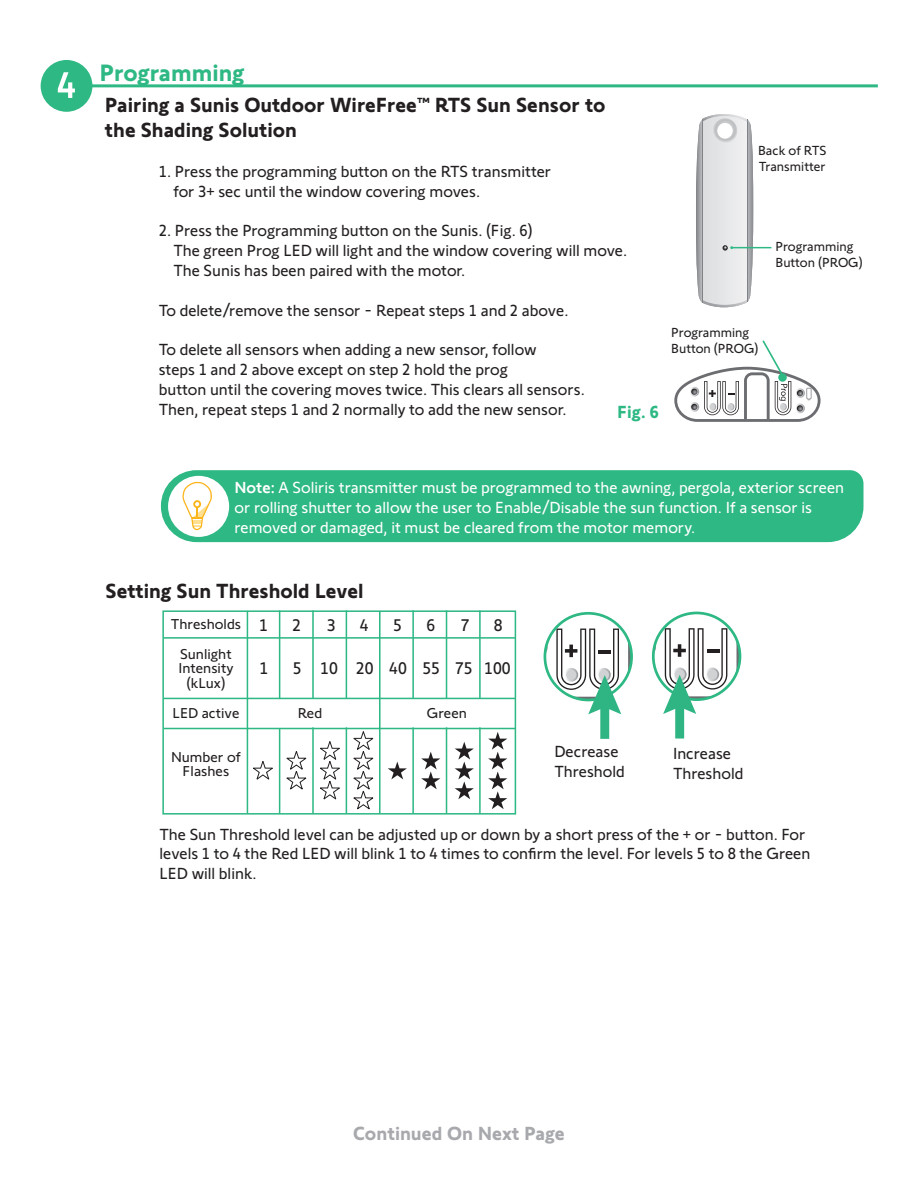
<style>
.page{position:relative;width:918px;height:1188px;background:#fff}
.page>*{position:absolute;margin:0;border:0;box-sizing:border-box;transform-origin:0 0}
.t1{font:700 24.3px "Somfy Sans";letter-spacing:-.005em;color:#2db884}
.t2{font:700 21px/25.2px "Somfy Sans";color:#231f20}
.t3{font:700 19.5px "Somfy Sans";color:#a8a9ad}
.t4{font:700 18px "Somfy Sans";color:#2db884}
.t5{font:17.4px "Somfy Sans";color:#231f20}
.t6{font:16.5px/19.8px "Somfy Sans";color:#231f20}
.t7{font:16.5px/19.8px "Somfy Sans";color:#fff}
.t8{font:14.7px/14.7px "Somfy Sans";color:#231f20;text-align:center}
.t9{font:13.5px/16.2px "Somfy Sans";color:#231f20}
.s1{font-weight:400}
.s2{font-weight:500}
</style>
<div class="page">
<div style="left:41px;top:60px;width:51px;height:52px;background:#2db884;border-radius:50%"></div>
<hr style="left:84px;top:84px;width:794px;height:3px;background:#2db884">
<img style="left:748px;top:120px;width:6px;height:182px">
<img style="left:702px;top:300px;width:45px;height:7px">
<img style="left:696px;top:119px;width:6px;height:183px">
<img style="left:702px;top:114px;width:45px;height:8px">
<img style="left:713px;top:118px;width:24px;height:25px;border-radius:12px">
<div style="left:717px;top:123px;width:16px;height:16px;background:#fff;border-radius:50%"></div>
<hr style="left:702px;top:119px;width:1px;height:183px;background:#808285">
<hr style="left:747px;top:119px;width:1px;height:183px;background:#808285">
<svg style="left:723px;top:245px;width:10px;height:5px"></svg>
<hr style="left:732px;top:247px;width:39px;height:1px;background:#2db884">
<svg style="left:674px;top:340px;width:147px;height:82px"></svg>
<div style="left:161px;top:470px;width:702px;height:72px;background:#2db884"></div>
<div style="left:168px;top:476px;width:61px;height:61px;background:#fff;border-radius:50%"></div>
<svg style="left:182px;top:482px;width:30px;height:48px"></svg>
<div style="left:162px;top:610px;width:354px;height:205px;border:2px solid #2db884"></div>
<hr style="left:163px;top:637px;width:352px;height:2px;background:#2db884">
<hr style="left:163px;top:698px;width:352px;height:1px;background:#2db884">
<hr style="left:164px;top:728px;width:352px;height:1px;background:#2db884">
<hr style="left:247px;top:611px;width:1px;height:203px;background:#2db884">
<hr style="left:279px;top:610px;width:1px;height:89px;background:#2db884">
<hr style="left:312px;top:610px;width:2px;height:88px;background:#2db884">
<hr style="left:346px;top:610px;width:1px;height:88px;background:#2db884">
<hr style="left:379px;top:611px;width:2px;height:203px;background:#2db884">
<hr style="left:412px;top:610px;width:2px;height:88px;background:#2db884">
<hr style="left:446px;top:610px;width:1px;height:88px;background:#2db884">
<hr style="left:479px;top:610px;width:2px;height:88px;background:#2db884">
<hr style="left:279px;top:729px;width:1px;height:85px;background:#2db884">
<hr style="left:312px;top:727px;width:2px;height:87px;background:#2db884">
<hr style="left:346px;top:727px;width:1px;height:87px;background:#2db884">
<hr style="left:412px;top:727px;width:2px;height:87px;background:#2db884">
<hr style="left:446px;top:727px;width:1px;height:87px;background:#2db884">
<hr style="left:479px;top:727px;width:2px;height:87px;background:#2db884">
<svg style="left:488px;top:732px;width:19px;height:77px"></svg>
<svg style="left:455px;top:742px;width:19px;height:57px"></svg>
<svg style="left:421px;top:752px;width:19px;height:37px"></svg>
<svg style="left:388px;top:762px;width:19px;height:17px"></svg>
<svg style="left:353px;top:731px;width:21px;height:79px"></svg>
<svg style="left:320px;top:741px;width:20px;height:59px"></svg>
<svg style="left:286px;top:751px;width:21px;height:39px"></svg>
<svg style="left:253px;top:761px;width:20px;height:19px"></svg>
<div style="left:675px;top:701px;width:9px;height:38px;background:#2eb583"></div>
<svg style="left:653px;top:613px;width:87px;height:101px"></svg>
<div style="left:600px;top:702px;width:9px;height:37px;background:#2eb583"></div>
<svg style="left:545px;top:613px;width:87px;height:101px"></svg>
<svg style="left:58px;top:72px;width:17px;height:26px"></svg>
<h1 class="t1" style="left:99px;top:53px;width:147px">Programming</h1>
<p class="t2" style="left:105px;top:90px;width:502px">Pairing a Sunis Outdoor WireFree<span class="s1">™</span> RTS Sun Sensor to the Shading Solution</p>
<p class="t6" style="left:173px;top:160px;width:379px;text-indent:-15px">1. Press the programming button on the RTS transmitter for 3+ sec until the window covering moves.</p>
<p class="t6" style="left:173px;top:219px;width:455px;text-indent:-15px">2. Press the Programming button on the Sunis. (Fig. 6)<br>The green Prog LED will light and the window covering will move.<br>The Sunis has been paired with the motor.</p>
<p class="t6" style="left:159px;top:298px;width:411px">To delete/remove the sensor - Repeat steps 1 and 2 above.</p>
<p class="t6" style="left:159px;top:338px;width:427px">To delete all sensors when adding a new sensor, follow<br>steps 1 and 2 above except on step 2 hold the prog<br>button until the covering moves twice. This clears all sensors.<br>Then, repeat steps 1 and 2 normally to add the new sensor.</p>
<p class="t4" style="left:617px;top:397px;width:43px">Fig. 6</p>
<p class="t9" style="left:758px;top:141px;width:70px">Back of RTS<br>Transmitter</p>
<p class="t9" style="left:775px;top:237px;width:89px">Programming<br>Button (PROG)</p>
<p class="t9" style="left:671px;top:323px;width:89px">Programming<br>Button (PROG)</p>
<p class="t7" style="left:234px;top:476px;width:611px"><span class="s2">Note:</span> A Soliris transmitter must be programmed to the awning, pergola, exterior screen or rolling shutter to allow the user to Enable/Disable the sun function. If a sensor is removed or damaged, it must be cleared from the motor memory.</p>
<p class="t2" style="left:106px;top:576px;width:260px">Setting Sun Threshold Level</p>
<p class="t8" style="left:171px;top:608px;width:72px;line-height:29.4px">Thresholds<br>Sunlight</p>
<p class="t8" style="left:178px;top:659px;width:57px">Intensity (kLux)</p>
<p class="t8" style="left:172px;top:704px;width:69px">LED active</p>
<p class="t8" style="left:171px;top:748px;width:71px">Number of<br>Flashes</p>
<p class="t5" style="left:259px;top:612px;width:10px">1</p>
<p class="t5" style="left:292px;top:612px;width:10px">2</p>
<p class="t5" style="left:327px;top:612px;width:10px">3</p>
<p class="t5" style="left:360px;top:612px;width:10px">4</p>
<p class="t5" style="left:393px;top:612px;width:10px">5</p>
<p class="t5" style="left:426px;top:612px;width:10px">6</p>
<p class="t5" style="left:461px;top:612px;width:10px">7</p>
<p class="t5" style="left:494px;top:612px;width:10px">8</p>
<p class="t5" style="left:260px;top:654px;width:10px">1</p>
<p class="t5" style="left:293px;top:654px;width:220px">5 10 20 40 55 75 100</p>
<p class="t8" style="left:298px;top:704px;width:26px">Red</p>
<p class="t8" style="left:427px;top:704px;width:42px">Green</p>
<p class="t6" style="left:554px;top:740px;width:72px">Decrease<br>Threshold</p>
<p class="t6" style="left:673px;top:742px;width:72px">Increase<br>Threshold</p>
<p class="t6" style="left:160px;top:822px;width:652px">The Sun Threshold level can be adjusted up or down by a short press of the + or - button. For levels 1 to 4 the Red LED will blink 1 to 4 times to confirm the level. For levels 5 to 8 the Green<br>LED will blink.</p>
<p class="t3" style="left:353px;top:1117px;width:213px">Continued On Next Page</p>
</div>
